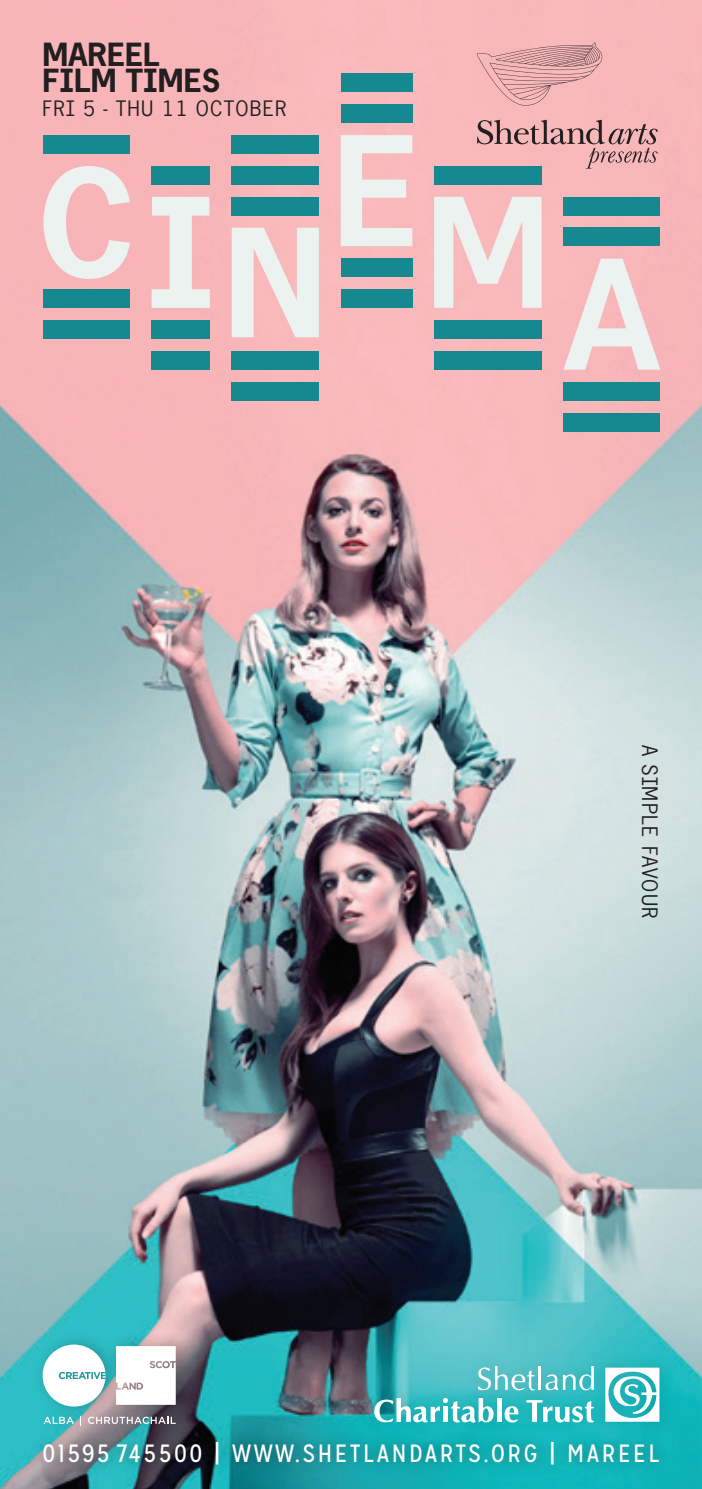
<style>
.page{position:relative;width:702px;height:1489px;background:#fff}
.page>*{position:absolute;margin:0;border:0;box-sizing:border-box;transform-origin:0 0}
.t1{font:700 30px/26px "Agate Text MW";color:#231f20}
.t2{font:25px "Mission Gothic";letter-spacing:.1em;color:#fff}
.t3{font:20px "Agate Text MW";letter-spacing:.06em;color:#231f20}
</style>
<div class="page">
<img style="left:0;top:0;width:702px;height:1488px">
<svg style="left:477px;top:42px;width:125px;height:64px;background:#e4aaab"></svg>
<svg style="left:477px;top:120px;width:180px;height:48px;background:#d59fa0"></svg>
<div style="left:31px;top:1329px;width:164px;height:109px;background:#000;opacity:.25"></div>
<svg style="left:43px;top:1344px;width:133px;height:62px"></svg>
<svg style="left:44px;top:1416px;width:30px;height:7px"></svg>
<svg style="left:88px;top:1416px;width:88px;height:7px"></svg>
<div style="left:359px;top:1351px;width:315px;height:86px;background:#000;opacity:.15"></div>
<svg style="left:605px;top:1367px;width:54px;height:54px"></svg>
<svg style="left:503px;top:1405px;width:15px;height:18px"></svg>
<div style="left:496px;top:1397px;width:5px;height:24px;background:#fff"></div>
<svg style="left:526px;top:1399px;width:68px;height:23px"></svg>
<svg style="left:545px;top:1365px;width:49px;height:25px"></svg>
<hr style="left:538px;top:1365px;width:3px;height:24px;background:#fff">
<svg style="left:477px;top:1365px;width:58px;height:26px;background:#79ccd1"></svg>
<svg style="left:374px;top:1397px;width:120px;height:26px"></svg>
<svg style="left:434px;top:197px;width:107px;height:111px;background:#f0dada"></svg>
<svg style="left:43px;top:166px;width:87px;height:113px;background:#f2d0d1"></svg>
<svg style="left:151px;top:197px;width:59px;height:111px;background:#f0d8d8"></svg>
<svg style="left:232px;top:228px;width:87px;height:109px;background:#efdfde"></svg>
<svg style="left:563px;top:258px;width:97px;height:111px;background:#f2d1d1"></svg>
<svg style="left:341px;top:135px;width:71px;height:111px;background:#f0dcdc"></svg>
<div style="left:43px;top:135px;width:87px;height:19px;background:#16888f"></div>
<div style="left:43px;top:289px;width:87px;height:19px;background:#16888f"></div>
<div style="left:43px;top:320px;width:87px;height:19px;background:#16888f"></div>
<div style="left:151px;top:320px;width:59px;height:19px;background:#16888f"></div>
<div style="left:151px;top:351px;width:59px;height:18px;background:#16888f"></div>
<div style="left:232px;top:197px;width:87px;height:18px;background:#16888f"></div>
<div style="left:232px;top:166px;width:87px;height:18px;background:#16888f"></div>
<div style="left:232px;top:135px;width:87px;height:19px;background:#16888f"></div>
<div style="left:232px;top:351px;width:87px;height:18px;background:#16888f"></div>
<div style="left:563px;top:382px;width:97px;height:18px;background:#16888f"></div>
<div style="left:563px;top:228px;width:97px;height:18px;background:#16888f"></div>
<div style="left:434px;top:166px;width:107px;height:18px;background:#16888f"></div>
<div style="left:434px;top:320px;width:107px;height:19px;background:#16888f"></div>
<div style="left:341px;top:289px;width:71px;height:19px;background:#16888f"></div>
<div style="left:341px;top:104px;width:71px;height:19px;background:#16888f"></div>
<div style="left:341px;top:258px;width:71px;height:19px;background:#16888f"></div>
<div style="left:341px;top:73px;width:71px;height:19px;background:#16888f"></div>
<div style="left:151px;top:166px;width:59px;height:18px;background:#16888f"></div>
<div style="left:563px;top:197px;width:97px;height:18px;background:#16888f"></div>
<div style="left:232px;top:382px;width:87px;height:18px;background:#16888f"></div>
<div style="left:434px;top:351px;width:107px;height:18px;background:#16888f"></div>
<div style="left:563px;top:413px;width:97px;height:18px;background:#16888f"></div>
<div style="left:29px;top:1428px;width:643px;height:49px;background:#231f20;opacity:.5"></div>
<p class="t1" style="left:43px;top:41px;width:179px">MAREEL<br>FILM TIMES</p>
<p class="t3" style="left:43px;top:95px;width:246px">FRI 5 - THU 11 OCTOBER</p>
<p class="t3" style="left:662px;top:744px;width:175px;rotate:90deg">A SIMPLE FAVOUR</p>
<p class="t2" style="left:43px;top:1437px;width:618px">01595 745500 | WWW.SHETLANDARTS.ORG | MAREEL</p>
</div>
